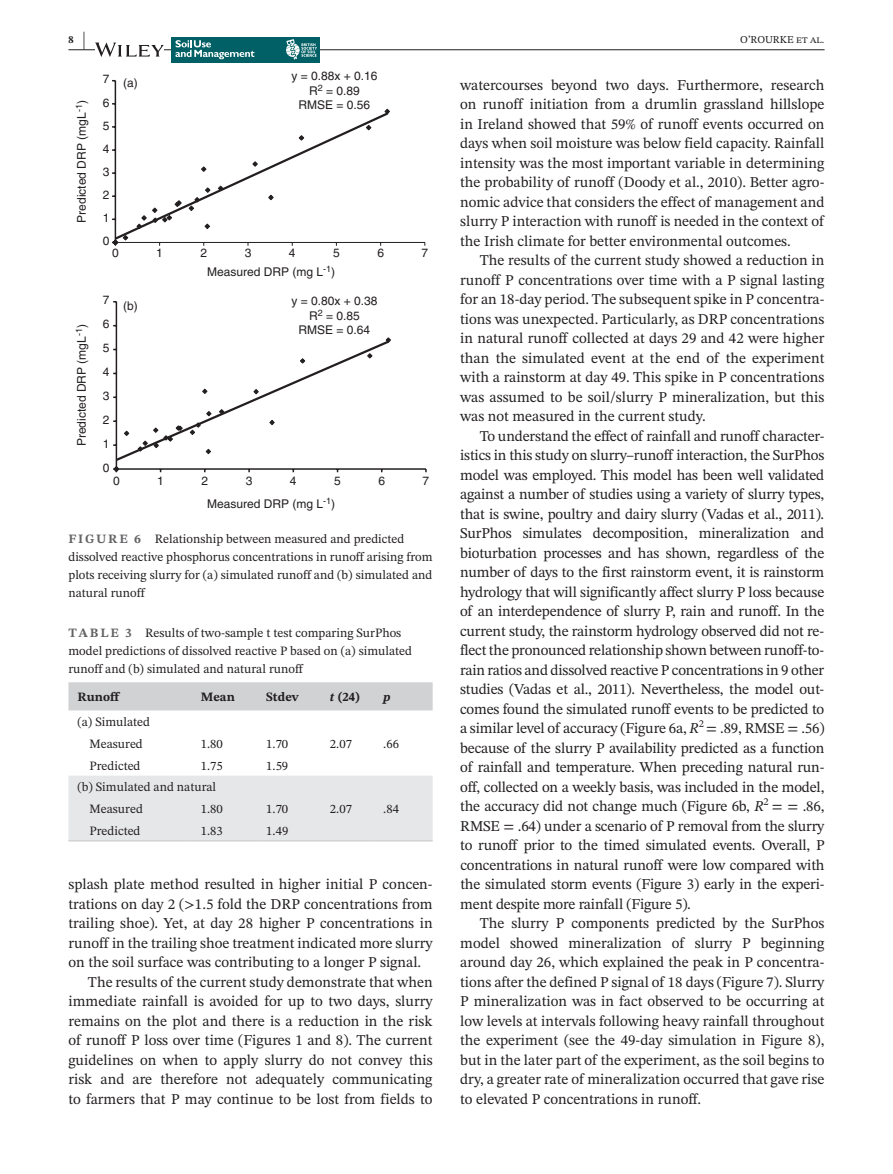
<style>
.page{position:relative;width:893px;height:1174px;background:#fff}
.page>*{position:absolute;margin:0;border:0;box-sizing:border-box;transform-origin:0 0}
.t1{font:15px/19.5px "STIX Two Text";color:#231f20;text-align:justify}
.t2{font:12.75px/18px "STIX Two Text";color:#231f20}
.t3{font:700 12.75px "STIX Two Text";color:#231f20}
.t4{font:italic 700 12.75px "STIX Two Text";color:#231f20}
.t5{font:12px/14.4px "Helvetica";color:#231f20;text-align:center}
.t6{font:10.5px "STIX Two Text";color:#231f20}
.t7{font:700 10.5px "STIX Two Text";color:#231f20}
.s1{font-size:21px}
.s2{font-weight:700;color:#636366}
.s3{font-style:italic}
</style>
<div class="page">
<hr style="left:68px;top:49px;width:756px;height:1px;background:#231f20">
<svg style="left:95px;top:43px;width:69px;height:14px"></svg>
<div style="left:171px;top:37px;width:149px;height:25px;background:#016065"></div>
<svg style="left:175px;top:40px;width:79px;height:19px"></svg>
<img style="left:286px;top:40px;width:30px;height:20px">
<hr style="left:115px;top:81px;width:1px;height:161px;background:#231f20">
<hr style="left:115px;top:242px;width:310px;height:1px;background:#231f20">
<svg style="left:112px;top:103px;width:278px;height:143px"></svg>
<hr style="left:116px;top:302px;width:1px;height:167px;background:#231f20">
<hr style="left:116px;top:468px;width:310px;height:2px;background:#231f20">
<svg style="left:113px;top:336px;width:279px;height:137px"></svg>
<div style="left:68px;top:682px;width:365px;height:28px;background:#d1d2d4"></div>
<div style="left:68px;top:776px;width:365px;height:64px;background:#e6e7e9"></div>
<hr style="left:68px;top:840px;width:124px;height:1px;background:#d1d2d4">
<hr style="left:192px;top:840px;width:65px;height:1px;background:#d1d2d4">
<hr style="left:257px;top:840px;width:64px;height:1px;background:#d1d2d4">
<hr style="left:321px;top:840px;width:53px;height:1px;background:#d1d2d4">
<hr style="left:374px;top:840px;width:59px;height:1px;background:#d1d2d4">
<p class="t7" style="left:68px;top:32px;width:18px">8 <span class="s1">|</span></p>
<p class="t6" style="left:740px;top:32px;width:86px">O’ROURKE et al.</p>
<p class="t5" style="left:74px;top:222px;width:124px;rotate:-90deg">Predicted DRP (mgL<sup>-1</sup>)</p>
<p class="t5" style="left:74px;top:446px;width:124px;rotate:-90deg">Predicted DRP (mgL<sup>-1</sup>)</p>
<p class="t5" style="left:103px;top:72px;width:8px">7</p>
<p class="t5" style="left:103px;top:95px;width:8px">6</p>
<p class="t5" style="left:103px;top:118px;width:8px">5</p>
<p class="t5" style="left:103px;top:141px;width:8px">4</p>
<p class="t5" style="left:103px;top:165px;width:8px">3</p>
<p class="t5" style="left:103px;top:188px;width:8px">2</p>
<p class="t5" style="left:103px;top:211px;width:8px">1</p>
<p class="t5" style="left:103px;top:234px;width:8px">0</p>
<p class="t5" style="left:123px;top:76px;width:16px">(a)</p>
<p class="t5" style="left:291px;top:69px;width:88px">y = 0.88x + 0.16<br>R<sup>2</sup> = 0.89<br>RMSE = 0.56</p>
<p class="t5" style="left:112px;top:246px;width:8px">0</p>
<p class="t5" style="left:156px;top:246px;width:8px">1</p>
<p class="t5" style="left:200px;top:246px;width:8px">2</p>
<p class="t5" style="left:245px;top:246px;width:8px">3</p>
<p class="t5" style="left:289px;top:246px;width:8px">4</p>
<p class="t5" style="left:333px;top:246px;width:8px">5</p>
<p class="t5" style="left:377px;top:246px;width:8px">6</p>
<p class="t5" style="left:422px;top:246px;width:8px">7</p>
<p class="t5" style="left:103px;top:293px;width:8px">7</p>
<p class="t5" style="left:103px;top:317px;width:8px">6</p>
<p class="t5" style="left:103px;top:341px;width:8px">5</p>
<p class="t5" style="left:103px;top:365px;width:8px">4</p>
<p class="t5" style="left:103px;top:389px;width:8px">3</p>
<p class="t5" style="left:103px;top:413px;width:8px">2</p>
<p class="t5" style="left:103px;top:437px;width:8px">1</p>
<p class="t5" style="left:103px;top:461px;width:8px">0</p>
<p class="t5" style="left:123px;top:298px;width:16px">(b)</p>
<p class="t5" style="left:207px;top:264px;width:130px">Measured DRP (mg L<sup>-1</sup>)</p>
<p class="t5" style="left:291px;top:294px;width:88px">y = 0.80x + 0.38<br>R<sup>2</sup> = 0.85<br>RMSE = 0.64</p>
<p class="t5" style="left:113px;top:473px;width:8px">0</p>
<p class="t5" style="left:157px;top:473px;width:8px">1</p>
<p class="t5" style="left:201px;top:473px;width:8px">2</p>
<p class="t5" style="left:246px;top:473px;width:8px">3</p>
<p class="t5" style="left:290px;top:473px;width:8px">4</p>
<p class="t5" style="left:334px;top:473px;width:8px">5</p>
<p class="t5" style="left:378px;top:473px;width:8px">6</p>
<p class="t5" style="left:423px;top:473px;width:8px">7</p>
<p class="t5" style="left:207px;top:496px;width:130px">Measured DRP (mg L<sup>-1</sup>)</p>
<p class="t2" style="left:68px;top:529px;width:366px"><span class="s2">FIGURE 6</span> Relationship between measured and predicted dissolved reactive phosphorus concentrations in runoff arising from plots receiving slurry for (a) simulated runoff and (b) simulated and natural runoff</p>
<p class="t2" style="left:68px;top:623px;width:345px"><span class="s2">TABLE 3</span> Results of two-sample t test comparing SurPhos model predictions of dissolved reactive P based on (a) simulated runoff and (b) simulated and natural runoff</p>
<p class="t3" style="left:77px;top:688px;width:43px">Runoff</p>
<p class="t3" style="left:201px;top:688px;width:36px">Mean</p>
<p class="t3" style="left:266px;top:688px;width:34px">Stdev</p>
<p class="t3" style="left:330px;top:688px;width:32px"><span class="s3">t</span> (24)</p>
<p class="t4" style="left:383px;top:688px;width:9px">p</p>
<p class="t2" style="left:77px;top:711px;width:74px;line-height:21.8px;text-align:center">(a) Simulated<br>Measured</p>
<p class="t2" style="left:201px;top:734px;width:24px">1.80</p>
<p class="t2" style="left:266px;top:734px;width:24px">1.70</p>
<p class="t2" style="left:330px;top:734px;width:24px">2.07</p>
<p class="t2" style="left:383px;top:734px;width:17px">.66</p>
<p class="t2" style="left:89px;top:756px;width:53px">Predicted</p>
<p class="t2" style="left:201px;top:756px;width:24px">1.75</p>
<p class="t2" style="left:266px;top:756px;width:24px">1.59</p>
<p class="t2" style="left:89px;top:776px;width:128px;line-height:21.8px;text-indent:-12px">(b) Simulated and natural<br>Measured</p>
<p class="t2" style="left:201px;top:799px;width:24px">1.80</p>
<p class="t2" style="left:266px;top:799px;width:24px">1.70</p>
<p class="t2" style="left:330px;top:799px;width:24px">2.07</p>
<p class="t2" style="left:383px;top:799px;width:17px">.84</p>
<p class="t2" style="left:89px;top:821px;width:53px">Predicted</p>
<p class="t2" style="left:201px;top:821px;width:24px">1.83</p>
<p class="t2" style="left:266px;top:821px;width:24px">1.49</p>
<p class="t1" style="left:68px;top:874px;width:366px">splash plate method resulted in higher initial P concen-</p>
<p class="t1" style="left:68px;top:894px;width:366px">trations on day 2 (&gt;1.5 fold the DRP concentrations from</p>
<p class="t1" style="left:68px;top:913px;width:366px">trailing shoe). Yet, at day 28 higher P concentrations in</p>
<p class="t1" style="left:69px;top:933px;width:366px">runoff in the trailing shoe treatment indicated more slurry</p>
<p class="t1" style="left:68px;top:952px;width:354px">on the soil surface was contributing to a longer P signal.</p>
<p class="t1" style="left:88px;top:972px;width:346px">The results of the current study demonstrate that when</p>
<p class="t1" style="left:69px;top:991px;width:366px">immediate rainfall is avoided for up to two days, slurry</p>
<p class="t1" style="left:68px;top:1011px;width:366px">remains on the plot and there is a reduction in the risk</p>
<p class="t1" style="left:68px;top:1030px;width:366px">of runoff P loss over time (Figures 1 and 8). The current</p>
<p class="t1" style="left:68px;top:1050px;width:366px">guidelines on when to apply slurry do not convey this</p>
<p class="t1" style="left:68px;top:1069px;width:366px">risk and are therefore not adequately communicating</p>
<p class="t1" style="left:68px;top:1089px;width:366px">to farmers that P may continue to be lost from fields to</p>
<p class="t1" style="left:460px;top:75px;width:366px">watercourses beyond two days. Furthermore, research on runoff initiation from a drumlin grassland hillslope in Ireland showed that 59% of runoff events occurred on days when soil moisture was below field capacity. Rainfall intensity was the most important variable in determining the probability of runoff (Doody et al., 2010). Better agro&shy;nomic advice that considers the effect of management and slurry P interaction with runoff is needed in the context of the Irish climate for better environmental outcomes.</p>
<p class="t1" style="left:460px;top:250px;width:366px;text-indent:20px">The results of the current study showed a reduction in runoff P concentrations over time with a P signal lasting for an 18-day period. The subsequent spike in P concentra&shy;tions was unexpected. Particularly, as DRP concentrations in natural runoff collected at days 29 and 42 were higher than the simulated event at the end of the experiment with a rainstorm at day 49. This spike in P concentrations was assumed to be soil/slurry P mineralization, but this was not measured in the current study.</p>
<p class="t1" style="left:460px;top:426px;width:366px;text-indent:20px">To understand the effect of rainfall and runoff character&shy;istics in this study on slurry–runoff interaction, the SurPhos model was employed. This model has been well validated against a number of studies using a variety of slurry types, that is swine, poultry and dairy slurry (Vadas et al., 2011).<br>SurPhos simulates decomposition, mineralization and bioturbation processes and has shown, regardless of the number of days to the first rainstorm event, it is rainstorm hydrology that will significantly affect slurry P loss because of an interdependence of slurry P, rain and runoff. In the current study, the rainstorm hydrology observed did not re&shy;flect the pronounced relationship shown between runoff-to&shy;rain ratios and dissolved reactive P concentrations in 9 other studies (Vadas et al., 2011). Nevertheless, the model out&shy;comes found the simulated runoff events to be predicted to a similar level of accuracy (Figure 6a, <span class="s3">R</span><sup>2</sup> = .89, RMSE = .56) because of the slurry P availability predicted as a function of rainfall and temperature. When preceding natural run&shy;off, collected on a weekly basis, was included in the model, the accuracy did not change much (Figure 6b, <span class="s3">R</span></p>
<p class="t6" style="left:763px;top:793px;width:7px">2</p>
<p class="t1" style="left:460px;top:796px;width:366px;text-indent:312px">= = .86, RMSE = .64) under a scenario of P removal from the slurry to runoff prior to the timed simulated events. Overall, P concentrations in natural runoff were low compared with the simulated storm events (Figure 3) early in the experi&shy;ment despite more rainfall (Figure 5).</p>
<p class="t1" style="left:460px;top:913px;width:366px;text-indent:20px">The slurry P components predicted by the SurPhos model showed mineralization of slurry P beginning around day 26, which explained the peak in P concentra&shy;tions after the defined P signal of 18 days (Figure 7). Slurry P mineralization was in fact observed to be occurring at low levels at intervals following heavy rainfall throughout the experiment (see the 49-day simulation in Figure 8), but in the later part of the experiment, as the soil begins to dry, a greater rate of mineralization occurred that gave rise to elevated P concentrations in runoff.</p>
</div>
